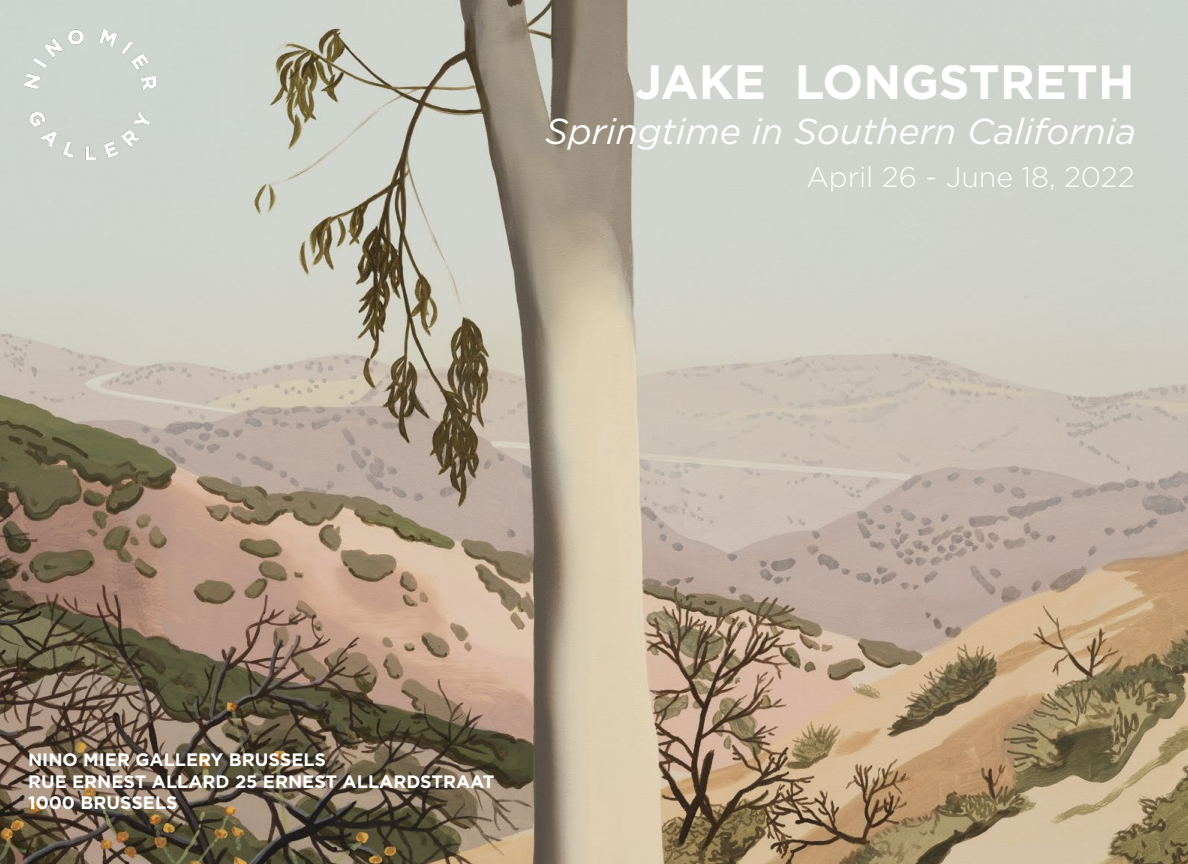
<style>
.page{position:relative;width:1188px;height:864px;background:#fff}
.page>*{position:absolute;margin:0;border:0;box-sizing:border-box;transform-origin:0 0}
.t1{font:700 48px "Gotham";color:#fff}
.t2{font:italic 36px "Gotham";color:#fff}
.t3{font:300 28.5px "Gotham";color:#fff}
.t4{font:700 18px/21.6px "Gotham";color:#fff}
</style>
<div class="page">
<img style="left:0;top:0;width:1188px;height:864px">
<img style="left:25px;top:29px;width:130px;height:131px">
<h1 class="t1" style="left:635px;top:54px;width:501px">JAKE LONGSTRETH</h1>
<h2 class="t2" style="left:545px;top:112px;width:593px">Springtime in Southern California</h2>
<h3 class="t3" style="left:806px;top:162px;width:330px">April 26 - June 18, 2022</h3>
<p class="t4" style="left:28px;top:749px;width:468px">NINO MIER GALLERY BRUSSELS<br>RUE ERNEST ALLARD 25 ERNEST ALLARDSTRAAT<br>1000 BRUSSELS</p>
</div>
